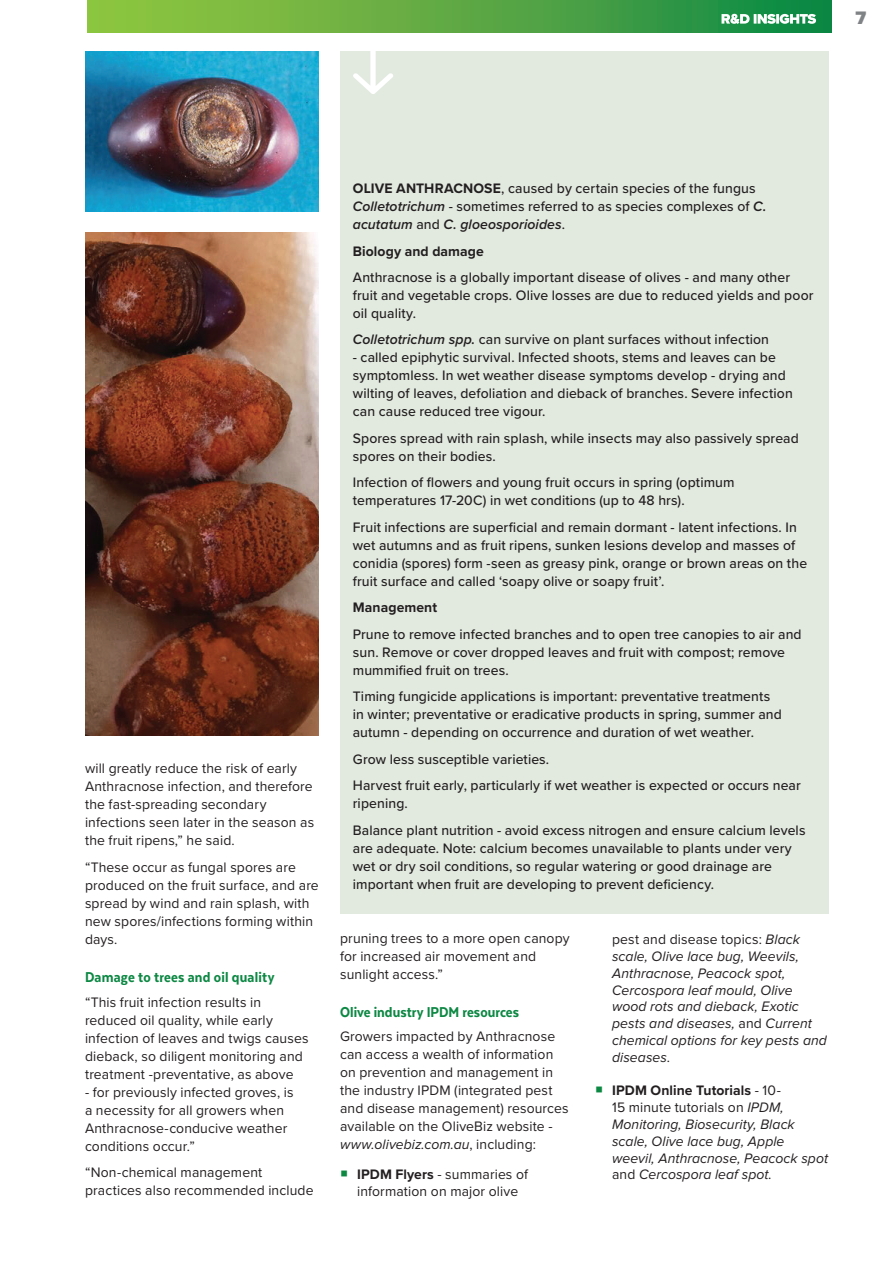
<style>
.page{position:relative;width:893px;height:1263px;background:#fff}
.page>*{position:absolute;margin:0;border:0;box-sizing:border-box;transform-origin:0 0}
.t1{font:900 18.75px "Proxima Nova";color:#808385}
.t2{font:800 16.5px "Texta Narrow";letter-spacing:.005em;color:#0c8843}
.t3{font:500 14.25px/18px "Proxima Nova";letter-spacing:.01em;color:#231f20}
.t4{font:14.25px/18px "Proxima Nova";letter-spacing:.01em;color:#231f20}
.t5{font:italic 14.25px/16.8px "Proxima Nova";letter-spacing:.005em;color:#231f20}
.t6{font:700 14.25px "Proxima Nova";letter-spacing:.005em;color:#231f20}
.s1{font-weight:700}
.s2{font-weight:600;font-style:italic}
.s3{font-style:italic}
.s4{font-style:normal}
.s5{font-weight:700;font-style:normal}
</style>
<div class="page">
<div style="left:87px;top:0;width:744px;height:32px;background:linear-gradient(to right,#9cc840,#128946)"></div>
<svg style="left:721px;top:14px;width:95px;height:10px"></svg>
<div style="left:340px;top:51px;width:489px;height:863px;background:#e2eae0"></div>
<svg style="left:353px;top:51px;width:40px;height:43px"></svg>
<img style="left:85px;top:51px;width:234px;height:160px">
<img style="left:86px;top:232px;width:233px;height:504px">
<h1 class="t1" style="left:855px;top:9px;width:12px">7</h1>
<p class="t4" style="left:85px;top:761px;width:231px">will greatly reduce the risk of early Anthracnose infection, and therefore the fast-spreading secondary infections seen later in the season as the fruit ripens,” he said.</p>
<p class="t4" style="left:85px;top:859px;width:235px">“These occur as fungal spores are produced on the fruit surface, and are spread by wind and rain splash, with new spores/infections forming within days.</p>
<p class="t2" style="left:85px;top:967px;width:191px">Damage to trees and oil quality</p>
<p class="t4" style="left:85px;top:994px;width:225px">“This fruit infection results in reduced oil quality, while early infection of leaves and twigs causes dieback, so diligent monitoring and treatment -preventative, as above</p>
<p class="t4" style="left:85px;top:1084px;width:210px">- for previously infected groves, is a necessity for all growers when<br>Anthracnose-conducive weather conditions occur.”</p>
<p class="t4" style="left:85px;top:1164px;width:230px">“Non-chemical management practices also recommended include</p>
<p class="t3" style="left:353px;top:180px;width:415px"><span class="s1">OLIVE ANTHRACNOSE</span>, caused by certain species of the fungus<br><span class="s2">Colletotrichum</span> - sometimes referred to as species complexes of <span class="s2">C. acutatum</span> and <span class="s2">C. gloeosporioides</span>.</p>
<p class="t6" style="left:353px;top:245px;width:133px">Biology and damage</p>
<p class="t3" style="left:353px;top:269px;width:462px">Anthracnose is a globally important disease of olives - and many other fruit and vegetable crops. Olive losses are due to reduced yields and poor oil quality.</p>
<p class="t3" style="left:353px;top:332px;width:418px"><span class="s2">Colletotrichum spp.</span> can survive on plant surfaces without infection</p>
<p class="t3" style="left:353px;top:350px;width:441px">- called epiphytic survival. Infected shoots, stems and leaves can be symptomless. In wet weather disease symptoms develop - drying and wilting of leaves, defoliation and dieback of branches. Severe infection can cause reduced tree vigour.</p>
<p class="t3" style="left:353px;top:430px;width:447px">Spores spread with rain splash, while insects may also passively spread spores on their bodies.</p>
<p class="t3" style="left:353px;top:475px;width:383px">Infection of flowers and young fruit occurs in spring (optimum temperatures 17-20C) in wet conditions (up to 48 hrs).</p>
<p class="t3" style="left:353px;top:519px;width:456px">Fruit infections are superficial and remain dormant - latent infections. In wet autumns and as fruit ripens, sunken lesions develop and masses of conidia (spores) form -seen as greasy pink, orange or brown areas on the fruit surface and called ‘soapy olive or soapy fruit’.</p>
<p class="t6" style="left:353px;top:602px;width:86px">Management</p>
<p class="t3" style="left:353px;top:626px;width:450px">Prune to remove infected branches and to open tree canopies to air and sun. Remove or cover dropped leaves and fruit with compost; remove mummified fruit on trees.</p>
<p class="t3" style="left:353px;top:688px;width:431px">Timing fungicide applications is important: preventative treatments in winter; preventative or eradicative products in spring, summer and autumn - depending on occurrence and duration of wet weather.</p>
<p class="t3" style="left:353px;top:747px;width:449px;line-height:26.5px">Grow less susceptible varieties.<br>Harvest fruit early, particularly if wet weather is expected or occurs near</p>
<p class="t3" style="left:353px;top:791px;width:454px;line-height:26.5px">ripening.<br>Balance plant nutrition - avoid excess nitrogen and ensure calcium levels</p>
<p class="t3" style="left:353px;top:840px;width:440px">are adequate. Note: calcium becomes unavailable to plants under very wet or dry soil conditions, so regular watering or good drainage are important when fruit are developing to prevent deficiency.</p>
<p class="t4" style="left:340px;top:930px;width:231px">pruning trees to a more open canopy for increased air movement and sunlight access.”</p>
<p class="t2" style="left:340px;top:1002px;width:181px">Olive industry IPDM resources</p>
<p class="t4" style="left:340px;top:1029px;width:230px">Growers impacted by Anthracnose can access a wealth of information on prevention and management in the industry IPDM (integrated pest and disease management) resources available on the OliveBiz website - <span class="s3">www.olivebiz.com.au</span>, including:</p>
<p class="t4" style="left:357px;top:1167px;width:172px;line-height:16.8px"><span class="s1">IPDM Flyers</span> - summaries of information on major olive</p>
<p class="t5" style="left:612px;top:932px;width:216px"><span class="s4">pest and disease topics:</span> Black scale, Olive lace bug, Weevils,<br>Anthracnose, Peacock spot,<br>Cercospora leaf mould, Olive wood rots and dieback, Exotic pests and diseases, <span class="s4">and</span> Current chemical options for key pests and diseases<span class="s4">.</span></p>
<p class="t5" style="left:612px;top:1083px;width:217px"><span class="s5">IPDM Online Tutorials</span> <span class="s4">- 10-<br>15 minute tutorials on</span> IPDM,<br>Monitoring, Biosecurity, Black scale, Olive lace bug, Apple weevil, Anthracnose, Peacock spot <span class="s4">and</span> Cercospora leaf spot.</p>
</div>
